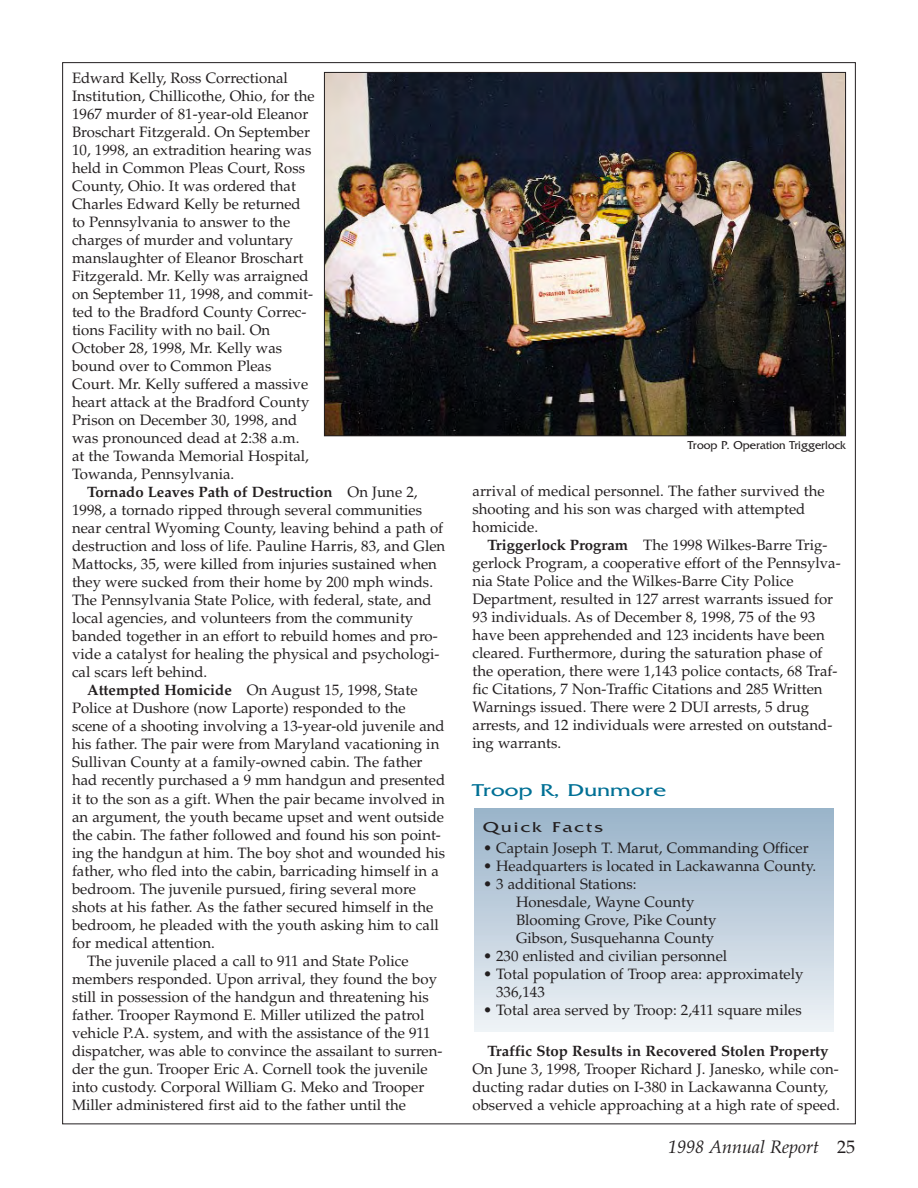
<style>
.page{position:relative;width:918px;height:1188px;background:#fff}
.page>*{position:absolute;margin:0;border:0;box-sizing:border-box;transform-origin:0 0}
.t1{font:italic 18px "Palatino";color:#231f20}
.t2{font:18px "Friz Quadrata";color:#007095;scale:1.35 1}
.t3{font:15px/18px "Palatino";color:#231f20}
.t4{font:700 15px "Palatino";color:#231f20}
.t5{font:15px "Friz Quadrata";letter-spacing:.1em;color:#231f20;scale:1.35 1}
.t6{font:12px "Friz Quadrata";color:#231f20}
.s1{font-weight:400}
.s2{font-weight:700}
.s3{font-style:normal}
</style>
<div class="page">
<div style="left:474px;top:808px;width:360px;height:5px;background:#9ab5ca"></div>
<div style="left:474px;top:813px;width:360px;height:5px;background:#9cb6cb"></div>
<div style="left:474px;top:818px;width:360px;height:5px;background:#9eb7cc"></div>
<div style="left:474px;top:823px;width:360px;height:5px;background:#a0b9cd"></div>
<div style="left:474px;top:828px;width:360px;height:5px;background:#a1b9cd"></div>
<div style="left:474px;top:833px;width:360px;height:5px;background:#a3bacf"></div>
<div style="left:474px;top:838px;width:360px;height:5px;background:#a5bccf"></div>
<div style="left:474px;top:843px;width:360px;height:5px;background:#a7bdd1"></div>
<div style="left:474px;top:848px;width:360px;height:5px;background:#a8bed1"></div>
<div style="left:474px;top:853px;width:360px;height:5px;background:#aac0d2"></div>
<div style="left:474px;top:858px;width:360px;height:5px;background:#acc1d4"></div>
<div style="left:474px;top:863px;width:360px;height:5px;background:#adc2d4"></div>
<div style="left:474px;top:868px;width:360px;height:5px;background:#afc3d5"></div>
<div style="left:474px;top:873px;width:360px;height:5px;background:#b1c4d5"></div>
<div style="left:474px;top:878px;width:360px;height:5px;background:#b3c6d7"></div>
<div style="left:474px;top:883px;width:360px;height:5px;background:#b5c7d8"></div>
<div style="left:474px;top:888px;width:360px;height:5px;background:#b7c8d8"></div>
<div style="left:474px;top:893px;width:360px;height:5px;background:#b9cada"></div>
<div style="left:474px;top:897px;width:360px;height:6px;background:#bacbda"></div>
<div style="left:474px;top:902px;width:360px;height:6px;background:#bcccdb"></div>
<div style="left:474px;top:907px;width:360px;height:6px;background:#becedd"></div>
<div style="left:474px;top:912px;width:360px;height:6px;background:#c0cfdd"></div>
<div style="left:474px;top:917px;width:360px;height:6px;background:#c2d0de"></div>
<div style="left:474px;top:922px;width:360px;height:6px;background:#c4d2df"></div>
<div style="left:474px;top:927px;width:360px;height:6px;background:#c6d3e0"></div>
<div style="left:474px;top:932px;width:360px;height:6px;background:#c7d4e0"></div>
<div style="left:474px;top:937px;width:360px;height:6px;background:#cad6e3"></div>
<div style="left:474px;top:942px;width:360px;height:6px;background:#ccd8e3"></div>
<div style="left:474px;top:947px;width:360px;height:6px;background:#ced9e4"></div>
<div style="left:474px;top:952px;width:360px;height:6px;background:#cfdbe5"></div>
<div style="left:474px;top:957px;width:360px;height:6px;background:#d1dce7"></div>
<div style="left:474px;top:962px;width:360px;height:5px;background:#d3dee7"></div>
<div style="left:474px;top:967px;width:360px;height:5px;background:#d6e0e9"></div>
<div style="left:474px;top:972px;width:360px;height:5px;background:#d8e1ea"></div>
<div style="left:474px;top:977px;width:360px;height:5px;background:#d9e2eb"></div>
<div style="left:474px;top:982px;width:360px;height:5px;background:#dbe4ec"></div>
<div style="left:474px;top:987px;width:360px;height:5px;background:#dde5ed"></div>
<div style="left:474px;top:992px;width:360px;height:5px;background:#dfe7ee"></div>
<div style="left:474px;top:997px;width:360px;height:5px;background:#e2e9ef"></div>
<div style="left:474px;top:1002px;width:360px;height:5px;background:#e4eaf1"></div>
<div style="left:474px;top:1007px;width:360px;height:5px;background:#e6ecf1"></div>
<div style="left:474px;top:1012px;width:360px;height:5px;background:#e8eef3"></div>
<div style="left:474px;top:1017px;width:360px;height:5px;background:#eaeff4"></div>
<div style="left:474px;top:1022px;width:360px;height:5px;background:#edf1f5"></div>
<div style="left:474px;top:1027px;width:360px;height:5px;background:#eef3f6"></div>
<img style="left:326px;top:74px;width:518px;height:360px">
<p class="t3" style="left:72px;top:71px;width:244px">Edward Kelly, Ross Correctional Institution, Chillicothe, Ohio, for the 1967 murder of 81-year-old Eleanor Broschart Fitzgerald. On September 10, 1998, an extradition hearing was held in Common Pleas Court, Ross County, Ohio. It was ordered that Charles Edward Kelly be returned to Pennsylvania to answer to the charges of murder and voluntary manslaughter of Eleanor Broschart Fitzgerald. Mr. Kelly was arraigned on September 11, 1998, and commit&shy;ted to the Bradford County Correc&shy;tions Facility with no bail. On October 28, 1998, Mr. Kelly was bound over to Common Pleas Court. Mr. Kelly suffered a massive heart attack at the Bradford County Prison on December 30, 1998, and was pronounced dead at 2:38 a.m. at the Towanda Memorial Hospital, Towanda, Pennsylvania.</p>
<p class="t4" style="left:87px;top:486px;width:332px">Tornado Leaves Path of Destruction <span class="s1">On June 2,</span></p>
<p class="t3" style="left:72px;top:503px;width:352px">1998, a tornado ripped through several communities</p>
<p class="t3" style="left:72px;top:521px;width:373px">near central Wyoming County, leaving behind a path of</p>
<p class="t3" style="left:72px;top:539px;width:375px">destruction and loss of life. Pauline Harris, 83, and Glen</p>
<p class="t3" style="left:72px;top:557px;width:367px">Mattocks, 35, were killed from injuries sustained when</p>
<p class="t3" style="left:72px;top:575px;width:363px">they were sucked from their home by 200 mph winds.</p>
<p class="t3" style="left:72px;top:593px;width:361px">The Pennsylvania State Police, with federal, state, and</p>
<p class="t3" style="left:72px;top:611px;width:343px">local agencies, and volunteers from the community</p>
<p class="t3" style="left:72px;top:629px;width:367px">banded together in an effort to rebuild homes and pro-</p>
<p class="t3" style="left:72px;top:647px;width:369px">vide a catalyst for healing the physical and psychologi-</p>
<p class="t3" style="left:72px;top:665px;width:137px">cal scars left behind.</p>
<p class="t3" style="left:87px;top:683px;width:332px"><span class="s2">Attempted Homicide</span> On August 15, 1998, State</p>
<p class="t3" style="left:72px;top:701px;width:335px">Police at Dushore (now Laporte) responded to the</p>
<p class="t3" style="left:72px;top:719px;width:374px">scene of a shooting involving a 13-year-old juvenile and</p>
<p class="t3" style="left:72px;top:737px;width:369px">his father. The pair were from Maryland vacationing in</p>
<p class="t3" style="left:72px;top:755px;width:352px">Sullivan County at a family-owned cabin. The father</p>
<p class="t3" style="left:72px;top:773px;width:375px">had recently purchased a 9 mm handgun and presented</p>
<p class="t3" style="left:72px;top:791px;width:374px">it to the son as a gift. When the pair became involved in</p>
<p class="t3" style="left:72px;top:809px;width:374px">an argument, the youth became upset and went outside</p>
<p class="t3" style="left:72px;top:827px;width:370px">the cabin. The father followed and found his son point-</p>
<p class="t3" style="left:72px;top:845px;width:375px">ing the handgun at him. The boy shot and wounded his</p>
<p class="t3" style="left:72px;top:863px;width:369px">father, who fled into the cabin, barricading himself in a</p>
<p class="t3" style="left:72px;top:882px;width:345px">bedroom. The juvenile pursued, firing several more</p>
<p class="t3" style="left:72px;top:900px;width:363px">shots at his father. As the father secured himself in the</p>
<p class="t3" style="left:72px;top:918px;width:368px">bedroom, he pleaded with the youth asking him to call</p>
<p class="t3" style="left:72px;top:936px;width:144px">for medical attention.</p>
<p class="t3" style="left:87px;top:954px;width:323px">The juvenile placed a call to 911 and State Police</p>
<p class="t3" style="left:72px;top:972px;width:367px">members responded. Upon arrival, they found the boy</p>
<p class="t3" style="left:72px;top:990px;width:358px">still in possession of the handgun and threatening his</p>
<p class="t3" style="left:72px;top:1008px;width:354px">father. Trooper Raymond E. Miller utilized the patrol</p>
<p class="t3" style="left:72px;top:1026px;width:360px">vehicle P.A. system, and with the assistance of the 911</p>
<p class="t3" style="left:72px;top:1044px;width:372px">dispatcher, was able to convince the assailant to surren-</p>
<p class="t3" style="left:72px;top:1062px;width:357px">der the gun. Trooper Eric A. Cornell took the juvenile</p>
<p class="t3" style="left:72px;top:1080px;width:354px">into custody. Corporal William G. Meko and Trooper</p>
<p class="t3" style="left:72px;top:1098px;width:336px">Miller administered first aid to the father until the</p>
<p class="t6" style="left:688px;top:441px;width:160px">Troop P. Operation Triggerlock</p>
<p class="t3" style="left:472px;top:484px;width:354px">arrival of medical personnel. The father survived the shooting and his son was charged with attempted homicide.</p>
<p class="t3" style="left:472px;top:538px;width:370px;text-indent:15px"><span class="s2">Triggerlock Program</span> The 1998 Wilkes-Barre Trig&shy;gerlock Program, a cooperative effort of the Pennsylva&shy;nia State Police and the Wilkes-Barre City Police Department, resulted in 127 arrest warrants issued for 93 individuals. As of December 8, 1998, 75 of the 93 have been apprehended and 123 incidents have been cleared. Furthermore, during the saturation phase of the operation, there were 1,143 police contacts, 68 Traf&shy;fic Citations, 7 Non-Traffic Citations and 285 Written Warnings issued. There were 2 DUI arrests, 5 drug arrests, and 12 individuals were arrested on outstand&shy;ing warrants.</p>
<p class="t2" style="left:472px;top:784px;width:145px">Troop R, Dunmore</p>
<p class="t5" style="left:483px;top:821px;width:90px">Quick Facts</p>
<p class="t3" style="left:483px;top:840px;width:327px">• Captain Joseph T. Marut, Commanding Officer</p>
<p class="t3" style="left:483px;top:858px;width:335px">• Headquarters is located in Lackawanna County.</p>
<p class="t3" style="left:516px;top:876px;width:202px;text-indent:-33px">• 3 additional Stations:<br>Honesdale, Wayne County<br>Blooming Grove, Pike County<br>Gibson, Susquehanna County</p>
<p class="t3" style="left:483px;top:948px;width:246px">• 230 enlisted and civilian personnel</p>
<p class="t3" style="left:496px;top:966px;width:309px;text-indent:-13px">• Total population of Troop area: approximately<br>336,143</p>
<p class="t3" style="left:483px;top:1002px;width:320px">• Total area served by Troop: 2,411 square miles</p>
<p class="t4" style="left:488px;top:1045px;width:343px">Traffic Stop Results in Recovered Stolen Property</p>
<p class="t3" style="left:472px;top:1061px;width:369px">On June 3, 1998, Trooper Richard J. Janesko, while con&shy;ducting radar duties on I-380 in Lackawanna County, observed a vehicle approaching at a high rate of speed.</p>
<p class="t1" style="left:668px;top:1140px;width:188px">1998 Annual Report <span class="s3">25</span></p>
</div>
